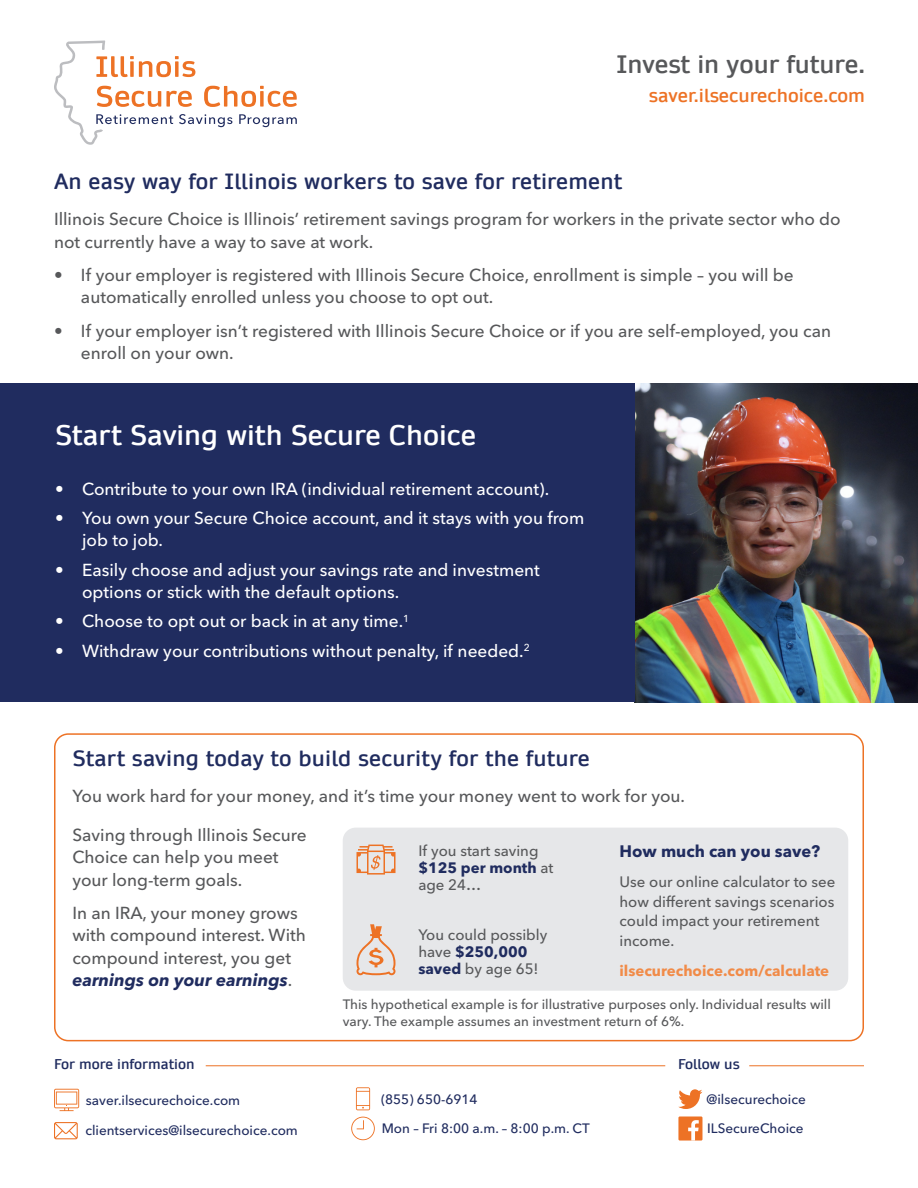
<style>
.page{position:relative;width:918px;height:1188px;background:#fff}
.page>*{position:absolute;margin:0;border:0;box-sizing:border-box;transform-origin:0 0}
.t1{font:600 27px "Daytona Pro";color:#fff}
.t2{font:600 24px "Daytona Pro";color:#57585a}
.Sub-Subhead{font:600 21px "Daytona Pro";letter-spacing:.01em;color:#202c5f}
.t3{font:600 18px "Daytona Pro";color:#ed7225}
.Body{font:500 17.25px/22.5px "Avenir Next Cyr";color:#57585a}
.t4{font:500 17.25px/22.5px "Avenir Next Cyr";color:#fff}
.Body-2{font:700 16.5px "Avenir Next Cyr";color:#202c5f}
.Body-3{font:500 15px/17.2px "Avenir Next Cyr";color:#57585a}
.Body-4{font:700 15px "Avenir Next Cyr";color:#f18b48}
.Body-5{font:500 13.5px "Avenir Next Cyr";color:#202c5f}
.Body-6{font:500 13.5px/16.5px "Avenir Next Cyr";color:#57585a}
.Body-7{font:600 13.5px "Daytona Pro";color:#202c5f}
.s1{font-weight:700;font-style:italic;color:#202c5f}
.s2{font-weight:700;color:#202c5f}
</style>
<div class="page">
<div style="left:343px;top:828px;width:505px;height:163px;background:#e6e7e9;border-radius:13px"></div>
<img style="left:634px;top:384px;width:284px;height:318px">
<div style="left:0;top:384px;width:634px;height:318px;background:#202c5f"></div>
<svg style="left:54px;top:40px;width:243px;height:105px"></svg>
<svg style="left:357px;top:845px;width:39px;height:30px"></svg>
<svg style="left:357px;top:924px;width:39px;height:51px"></svg>
<div style="left:54px;top:733px;width:810px;height:308px;border:2px solid #ed7225;border-radius:14px"></div>
<svg style="left:351px;top:1117px;width:24px;height:23px"></svg>
<svg style="left:356px;top:1087px;width:14px;height:23px"></svg>
<svg style="left:54px;top:1089px;width:25px;height:22px"></svg>
<svg style="left:54px;top:1122px;width:24px;height:17px"></svg>
<div style="left:678px;top:1117px;width:24px;height:24px;background:#ed7225"></div>
<svg style="left:688px;top:1120px;width:11px;height:21px"></svg>
<svg style="left:678px;top:1089px;width:24px;height:20px"></svg>
<hr style="left:206px;top:1065px;width:459px;height:1px;background:#ed7225">
<hr style="left:749px;top:1065px;width:115px;height:1px;background:#ed7225">
<p class="t2" style="left:617px;top:49px;width:250px">Invest in your future.</p>
<p class="t3" style="left:649px;top:83px;width:218px">saver.ilsecurechoice.com</p>
<p class="Sub-Subhead" style="left:54px;top:167px;width:570px">An easy way for Illinois workers to save for retirement</p>
<p class="Body" style="left:54px;top:208px;width:788px">Illinois Secure Choice is Illinois’ retirement savings program for workers in the private sector who do not currently have a way to save at work.</p>
<p class="Body" style="left:81px;top:264px;width:714px;text-indent:-27px">• If your employer is registered with Illinois Secure Choice, enrollment is simple – you will be automatically enrolled unless you choose to opt out.</p>
<p class="Body" style="left:81px;top:319px;width:752px;text-indent:-27px">• If your employer isn’t registered with Illinois Secure Choice or if you are self-employed, you can enroll on your own.</p>
<p class="t1" style="left:55px;top:417px;width:423px">Start Saving with Secure Choice</p>
<p class="t4" style="left:55px;top:477px;width:496px">• Contribute to your own IRA (individual retirement account).</p>
<p class="t4" style="left:82px;top:506px;width:504px;text-indent:-27px">• You own your Secure Choice account, and it stays with you from job to job.</p>
<p class="t4" style="left:82px;top:558px;width:459px;text-indent:-27px">• Easily choose and adjust your savings rate and investment options or stick with the default options.</p>
<p class="t4" style="left:55px;top:610px;width:356px">• Choose to opt out or back in at any time.<sup>1</sup></p>
<p class="t4" style="left:55px;top:639px;width:476px">• Withdraw your contributions without penalty, if needed.<sup>2</sup></p>
<p class="Sub-Subhead" style="left:72px;top:744px;width:519px">Start saving today to build security for the future</p>
<p class="Body" style="left:72px;top:784px;width:614px">You work hard for your money, and it’s time your money went to work for you.</p>
<p class="Body" style="left:72px;top:823px;width:236px">Saving through Illinois Secure<br>Choice can help you meet your long-term goals.</p>
<p class="Body" style="left:72px;top:902px;width:235px">In an IRA, your money grows with compound interest. With compound interest, you get <span class="s1">earnings on your earnings</span>.</p>
<p class="Body-6" style="left:343px;top:996px;width:490px">This hypothetical example is for illustrative purposes only. Individual results will vary. The example assumes an investment return of 6%.</p>
<p class="Body-3" style="left:418px;top:842px;width:137px">If you start saving <span class="s2">$125 per month</span> at age 24…</p>
<p class="Body-3" style="left:418px;top:926px;width:130px">You could possibly have <span class="s2">$250,000 saved</span> by age 65!</p>
<p class="Body-2" style="left:620px;top:841px;width:202px">How much can you save?</p>
<p class="Body-3" style="left:620px;top:872px;width:217px;line-height:19.5px">Use our online calculator to see how different savings scenarios could impact your retirement income.</p>
<p class="Body-4" style="left:620px;top:962px;width:211px">ilsecurechoice.com/calculate</p>
<p class="Body-7" style="left:54px;top:1055px;width:142px">For more information</p>
<p class="Body-7" style="left:678px;top:1055px;width:63px">Follow us</p>
<p class="Body-5" style="left:86px;top:1092px;width:156px">saver.ilsecurechoice.com</p>
<p class="Body-5" style="left:85px;top:1123px;width:214px">clientservices@ilsecurechoice.com</p>
<p class="Body-5" style="left:381px;top:1091px;width:98px">(855) 650-6914</p>
<p class="Body-5" style="left:707px;top:1091px;width:101px">@ilsecurechoice</p>
<p class="Body-5" style="left:382px;top:1120px;width:210px">Mon – Fri 8:00 a.m. – 8:00 p.m. CT</p>
<p class="Body-5" style="left:707px;top:1120px;width:98px">ILSecureChoice</p>
</div>
